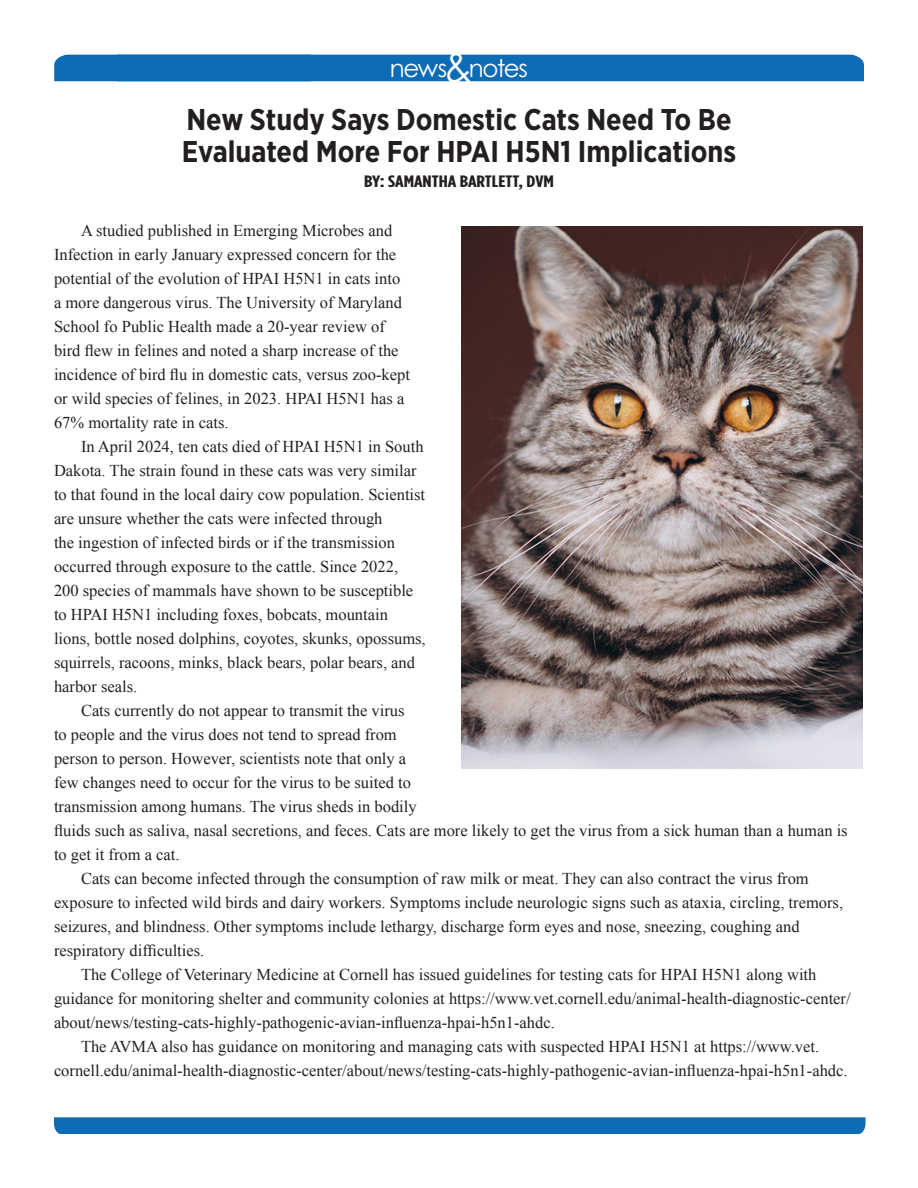
<style>
.page{position:relative;width:918px;height:1188px;background:#fff}
.page>*{position:absolute;margin:0;border:0;box-sizing:border-box;transform-origin:0 0}
.Main_Text{font:700 30px/31.5px "Gotham Narrow";color:#231f20}
.t1{font:24.45px "Century Gothic";letter-spacing:-.06em;color:#fff}
.Main_Text-2{font:16.5px/24px "Times New Roman";color:#231f20}
.Main_Text-3{font:700 16.5px "Gotham Condensed";color:#231f20;scale:1.3 1}
.s1{font-size:42.6px}
</style>
<div class="page">
<div style="left:54px;top:55px;width:810px;height:26px;background:#0d6cb6"></div>
<div style="left:54px;top:1117px;width:812px;height:17px;background:#0d6cb6"></div>
<img style="left:461px;top:226px;width:401px;height:543px">
<p class="t1" style="left:389px;top:53px;width:140px">news<span class="s1">&amp;</span>notes</p>
<p class="Main_Text" style="left:182px;top:104px;width:556px">New Study Says Domestic Cats Need To Be<br>Evaluated More For HPAI H5N1 Implications</p>
<p class="Main_Text-3" style="left:364px;top:172px;width:148px">BY: SAMANTHA BARTLETT, DVM</p>
<p class="Main_Text-2" style="left:54px;top:218px;width:358px;text-indent:27px">A studied published in Emerging Microbes and Infection in early January expressed concern for the potential of the evolution of HPAI H5N1 in cats into a more dangerous virus. The University of Maryland School fo Public Health made a 20-year review of bird flew in felines and noted a sharp increase of the incidence of bird flu in domestic cats, versus zoo-kept or wild species of felines, in 2023. HPAI H5N1 has a 67% mortality rate in cats.</p>
<p class="Main_Text-2" style="left:54px;top:434px;width:373px;text-indent:27px">In April 2024, ten cats died of HPAI H5N1 in South Dakota. The strain found in these cats was very similar to that found in the local dairy cow population. Scientist are unsure whether the cats were infected through<br>the ingestion of infected birds or if the transmission occurred through exposure to the cattle. Since 2022, 200 species of mammals have shown to be susceptible to HPAI H5N1 including foxes, bobcats, mountain lions, bottle nosed dolphins, coyotes, skunks, opossums, squirrels, racoons, minks, black bears, polar bears, and harbor seals.</p>
<p class="Main_Text-2" style="left:54px;top:698px;width:795px;text-indent:27px">Cats currently do not appear to transmit the virus<br>to people and the virus does not tend to spread from<br>person to person. However, scientists note that only a<br>few changes need to occur for the virus to be suited to<br>transmission among humans. The virus sheds in bodily<br>fluids such as saliva, nasal secretions, and feces. Cats are more likely to get the virus from a sick human than a human is to get it from a cat.</p>
<p class="Main_Text-2" style="left:54px;top:866px;width:791px;text-indent:27px">Cats can become infected through the consumption of raw milk or meat. They can also contract the virus from exposure to infected wild birds and dairy workers. Symptoms include neurologic signs such as ataxia, circling, tremors, seizures, and blindness. Other symptoms include lethargy, discharge form eyes and nose, sneezing, coughing and respiratory difficulties.</p>
<p class="Main_Text-2" style="left:54px;top:962px;width:798px;text-indent:27px">The College of Veterinary Medicine at Cornell has issued guidelines for testing cats for HPAI H5N1 along with guidance for monitoring shelter and community colonies at https://www.vet.cornell.edu/animal-health-diagnostic-center/ about/news/testing-cats-highly-pathogenic-avian-influenza-hpai-h5n1-ahdc.</p>
<p class="Main_Text-2" style="left:54px;top:1034px;width:795px;text-align:center">The AVMA also has guidance on monitoring and managing cats with suspected HPAI H5N1 at https://www.vet. cornell.edu/animal-health-diagnostic-center/about/news/testing-cats-highly-pathogenic-avian-influenza-hpai-h5n1-ahdc.</p>
</div>
